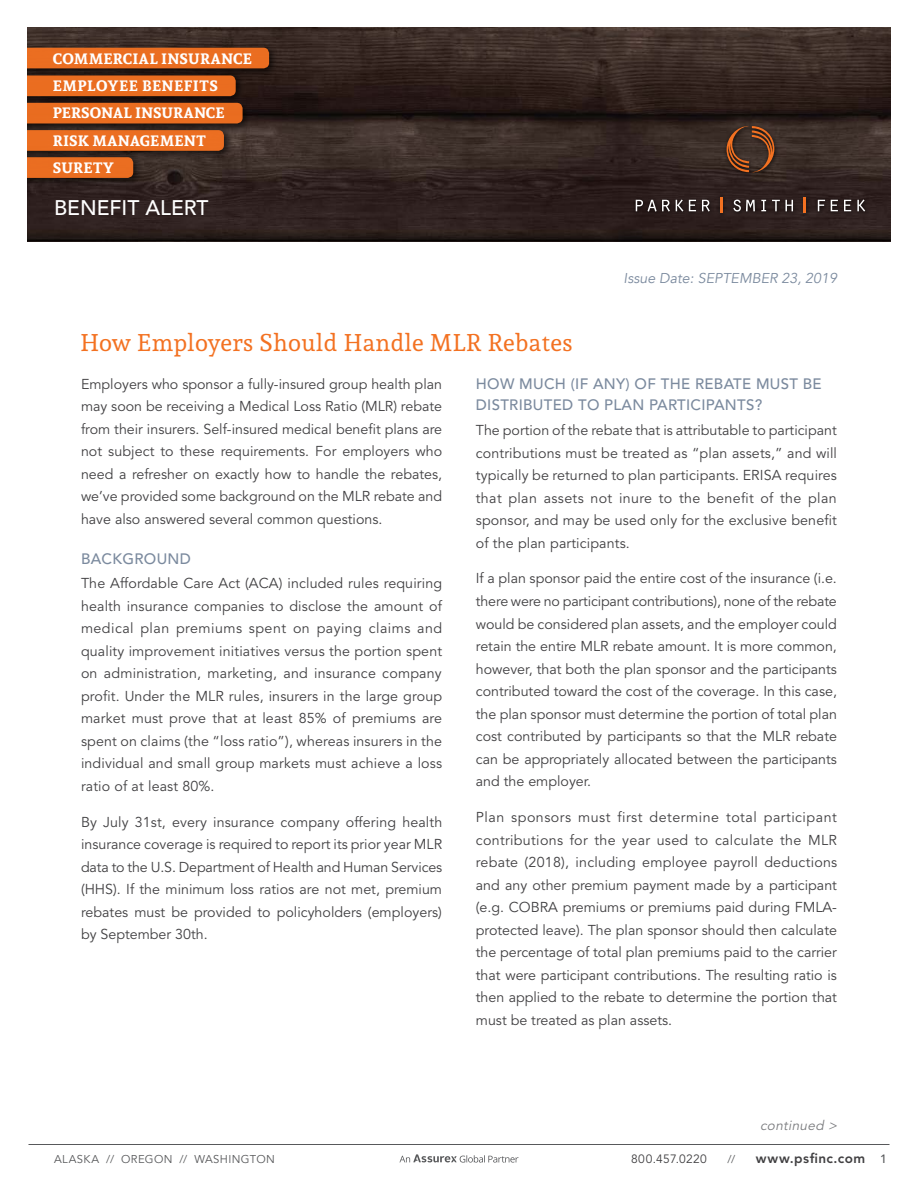
<style>
.page{position:relative;width:918px;height:1188px;background:#fff}
.page>*{position:absolute;margin:0;border:0;box-sizing:border-box;transform-origin:0 0}
.t1{font:24px "Andada";letter-spacing:.02em;color:#f37121}
.t2{font:500 21px "Avenir LT Std";color:#fff}
.t3{font:700 15px/27.3px "Andada";letter-spacing:.015em;color:#fff}
.t4{font:500 15px/21px "Avenir LT Std";letter-spacing:.02em;color:#7b8a9e}
.t5{font:14.25px/22.5px "Avenir LT Std";color:#414042;text-align:justify}
.t6{font:italic 14.25px "Avenir LT Com";color:#7b8a9e}
.t7{font:800 13.5px "Avenir LT Std";letter-spacing:.04em;color:#414042}
.t8{font:italic 13.5px "Avenir LT Std";color:#797a7d}
.t9{font:12px "Avenir LT Std";letter-spacing:.03em;color:#414042}
.t10{font:500 12px "Avenir LT Std";color:#58595b}
.t11{font:11.25px "Avenir LT Std";letter-spacing:.035em;color:#58595b}
</style>
<div class="page">
<img style="left:27px;top:27px;width:864px;height:215px">
<div style="left:633px;top:123px;width:237px;height:95px;background:#000;opacity:.75"></div>
<svg style="left:726px;top:126px;width:49px;height:46px;background:#603a25"></svg>
<svg style="left:636px;top:200px;width:34px;height:12px"></svg>
<svg style="left:676px;top:199px;width:7px;height:13px"></svg>
<svg style="left:689px;top:200px;width:7px;height:11px"></svg>
<svg style="left:702px;top:200px;width:8px;height:12px"></svg>
<svg style="left:733px;top:200px;width:22px;height:12px"></svg>
<svg style="left:761px;top:200px;width:5px;height:11px"></svg>
<svg style="left:772px;top:200px;width:21px;height:11px"></svg>
<svg style="left:818px;top:200px;width:7px;height:11px"></svg>
<svg style="left:831px;top:200px;width:7px;height:11px"></svg>
<svg style="left:844px;top:200px;width:7px;height:11px"></svg>
<svg style="left:857px;top:199px;width:8px;height:13px"></svg>
<svg style="left:720px;top:197px;width:2px;height:16px"></svg>
<svg style="left:804px;top:197px;width:2px;height:16px"></svg>
<div style="left:10px;top:42px;width:268px;height:36px;background:#000;opacity:.75"></div>
<div style="left:27px;top:48px;width:242px;height:20px;background:#ea6d21"></div>
<div style="left:10px;top:70px;width:235px;height:35px;background:#000;opacity:.75"></div>
<div style="left:27px;top:75px;width:209px;height:21px;background:#ea6d20"></div>
<div style="left:10px;top:98px;width:242px;height:35px;background:#000;opacity:.75"></div>
<div style="left:27px;top:103px;width:216px;height:21px;background:#e96c20"></div>
<div style="left:10px;top:125px;width:223px;height:35px;background:#000;opacity:.75"></div>
<svg style="left:27px;top:130px;width:197px;height:21px;background:#e76c21"></svg>
<div style="left:10px;top:152px;width:132px;height:35px;background:#000;opacity:.75"></div>
<svg style="left:27px;top:157px;width:106px;height:21px;background:#e66b20"></svg>
<div style="left:0;top:9px;width:27px;height:261px;background:#fff"></div>
<hr style="left:28px;top:1144px;width:862px;height:1px;background:#58595b">
<svg style="left:399px;top:1154px;width:120px;height:9px"></svg>
<p class="t3" style="left:53px;top:44px;width:201px">COMMERCIAL INSURANCE<br>EMPLOYEE BENEFITS<br>PERSONAL INSURANCE<br>RISK MANAGEMENT<br>SURETY</p>
<h2 class="t2" style="left:54px;top:195px;width:156px">BENEFIT ALERT</h2>
<h1 class="t1" style="left:80px;top:327px;width:494px">How Employers Should Handle MLR Rebates</h1>
<p class="t6" style="left:624px;top:270px;width:215px">Issue Date: SEPTEMBER 23, 2019</p>
<p class="t5" style="left:81px;top:373px;width:363px">Employers who sponsor a fully-insured group health plan may soon be receiving a Medical Loss Ratio (MLR) rebate from their insurers. Self-insured medical benefit plans are not subject to these requirements. For employers who need a refresher on exactly how to handle the rebates, we’ve provided some background on the MLR rebate and have also answered several common questions.</p>
<p class="t4" style="left:81px;top:548px;width:111px">BACKGROUND</p>
<p class="t5" style="left:81px;top:573px;width:363px">The Affordable Care Act (ACA) included rules requiring health insurance companies to disclose the amount of medical plan premiums spent on paying claims and quality improvement initiatives versus the portion spent on administration, marketing, and insurance company profit. Under the MLR rules, insurers in the large group market must prove that at least 85% of premiums are spent on claims (the “loss ratio”), whereas insurers in the individual and small group markets must achieve a loss ratio of at least 80%.</p>
<p class="t5" style="left:81px;top:811px;width:363px">By July 31st, every insurance company offering health insurance coverage is required to report its prior year MLR data to the U.S. Department of Health and Human Services (HHS). If the minimum loss ratios are not met, premium rebates must be provided to policyholders (employers) by September 30th.</p>
<p class="t4" style="left:476px;top:374px;width:347px">HOW MUCH (IF ANY) OF THE REBATE MUST BE<br>DISTRIBUTED TO PLAN PARTICIPANTS?</p>
<p class="t5" style="left:476px;top:419px;width:363px">The portion of the rebate that is attributable to participant contributions must be treated as “plan assets,” and will typically be returned to plan participants. ERISA requires that plan assets not inure to the benefit of the plan sponsor, and may be used only for the exclusive benefit of the plan participants.</p>
<p class="t5" style="left:476px;top:568px;width:363px">If a plan sponsor paid the entire cost of the insurance (i.e. there were no participant contributions), none of the rebate would be considered plan assets, and the employer could retain the entire MLR rebate amount. It is more common, however, that both the plan sponsor and the participants contributed toward the cost of the coverage. In this case, the plan sponsor must determine the portion of total plan cost contributed by participants so that the MLR rebate can be appropriately allocated between the participants and the employer.</p>
<p class="t5" style="left:476px;top:806px;width:363px">Plan sponsors must first determine total participant contributions for the year used to calculate the MLR rebate (2018), including employee payroll deductions and any other premium payment made by a participant (e.g. COBRA premiums or premiums paid during FMLA&shy;protected leave). The plan sponsor should then calculate the percentage of total plan premiums paid to the carrier that were participant contributions. The resulting ratio is then applied to the rebate to determine the portion that must be treated as plan assets.</p>
<p class="t8" style="left:760px;top:1117px;width:81px">continued &gt;</p>
<p class="t11" style="left:54px;top:1152px;width:222px">ALASKA // OREGON // WASHINGTON</p>
<p class="t9" style="left:631px;top:1152px;width:77px">800.457.0220</p>
<p class="t11" style="left:727px;top:1152px;width:9px">//</p>
<p class="t7" style="left:756px;top:1150px;width:111px">www.psfinc.com</p>
<p class="t10" style="left:880px;top:1152px;width:8px">1</p>
</div>
